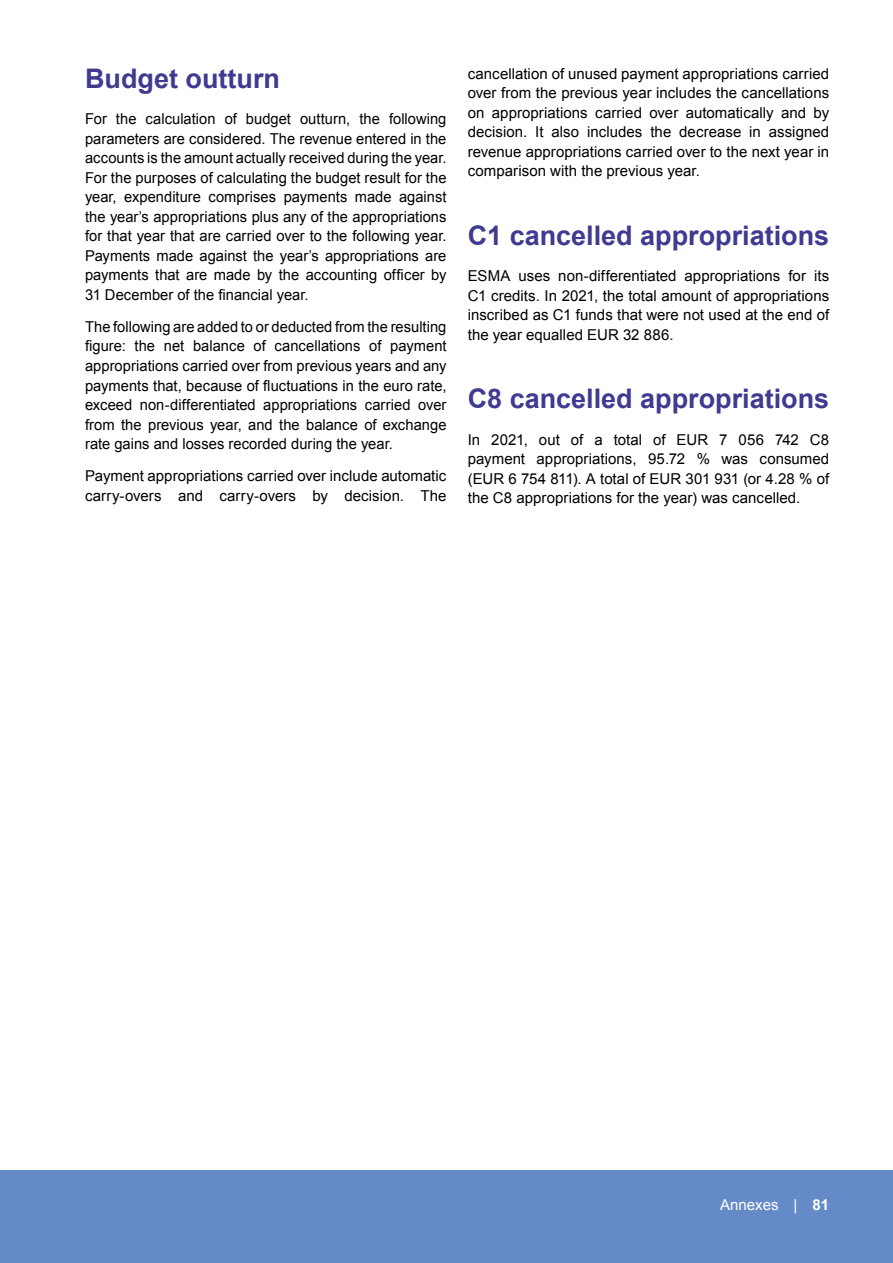
<style>
.page{position:relative;width:893px;height:1263px;background:#fff}
.page>*{position:absolute;margin:0;border:0;box-sizing:border-box;transform-origin:0 0}
.Heading_2_2{font:700 27px "Arial";color:#3e3b90}
.Main_text{font:15px/19.5px "Arial";letter-spacing:.005em;color:#000;text-align:justify}
.t1{font:15px "Arial";color:#fff}
.s1{font-family:"Arial MT2"}
.s2{font-weight:700}
</style>
<div class="page">
<div style="left:0;top:1170px;width:893px;height:93px;background:#648bc7"></div>
<p class="Heading_2_2" style="left:85px;top:60px;width:196px">Budget outturn</p>
<p class="Main_text" style="left:85px;top:109px;width:363px">For the calculation of budget outturn, the following parameters are considered. The revenue entered in the accounts is the amount actually received during the year.<br>For the purposes of calculating the budget result for the year, expenditure comprises payments made against the year’s appropriations plus any of the appropriations for that year that are carried over to the following year.<br>Payments made against the year’s appropriations are <span class="s1">payments that are made by the accounting officer by 31 December of the financial year.</span></p>
<p class="Main_text" style="left:85px;top:317px;width:363px">The following are added to or deducted from the resulting <span class="s1">figure: the net balance of cancellations of payment </span>appropriations carried over from previous years and any <span class="s1">payments that, because of fluctuations in the euro rate, </span>exceed non-differentiated appropriations carried over from the previous year, and the balance of exchange rate gains and losses recorded during the year.</p>
<p class="Main_text" style="left:85px;top:466px;width:363px">Payment appropriations carried over include automatic carry-overs and carry-overs by decision. The</p>
<p class="Main_text" style="left:468px;top:64px;width:363px">cancellation of unused payment appropriations carried over from the previous year includes the cancellations on appropriations carried over automatically and by decision. It also includes the decrease in assigned revenue appropriations carried over to the next year in comparison with the previous year.</p>
<p class="Heading_2_2" style="left:468px;top:217px;width:363px">C1 cancelled appropriations</p>
<p class="Main_text" style="left:468px;top:266px;width:363px">ESMA uses non-differentiated appropriations for its C1 credits. In 2021, the total amount of appropriations inscribed as C1 funds that were not used at the end of <span class="s1">the year equalled EUR 32 886.</span></p>
<p class="Heading_2_2" style="left:468px;top:381px;width:363px">C8 cancelled appropriations</p>
<p class="Main_text" style="left:468px;top:430px;width:363px"><span class="s1">In 2021, out of a total of EUR 7 056 742 C8 </span>payment appropriations, 95.72 % was consumed <span class="s1">(EUR 6 754 811). A total of EUR 301 931 (or 4.28 % of </span>the C8 appropriations for the year) was cancelled.</p>
<p class="t1" style="left:720px;top:1195px;width:110px">Annexes | <span class="s2">81</span></p>
</div>
